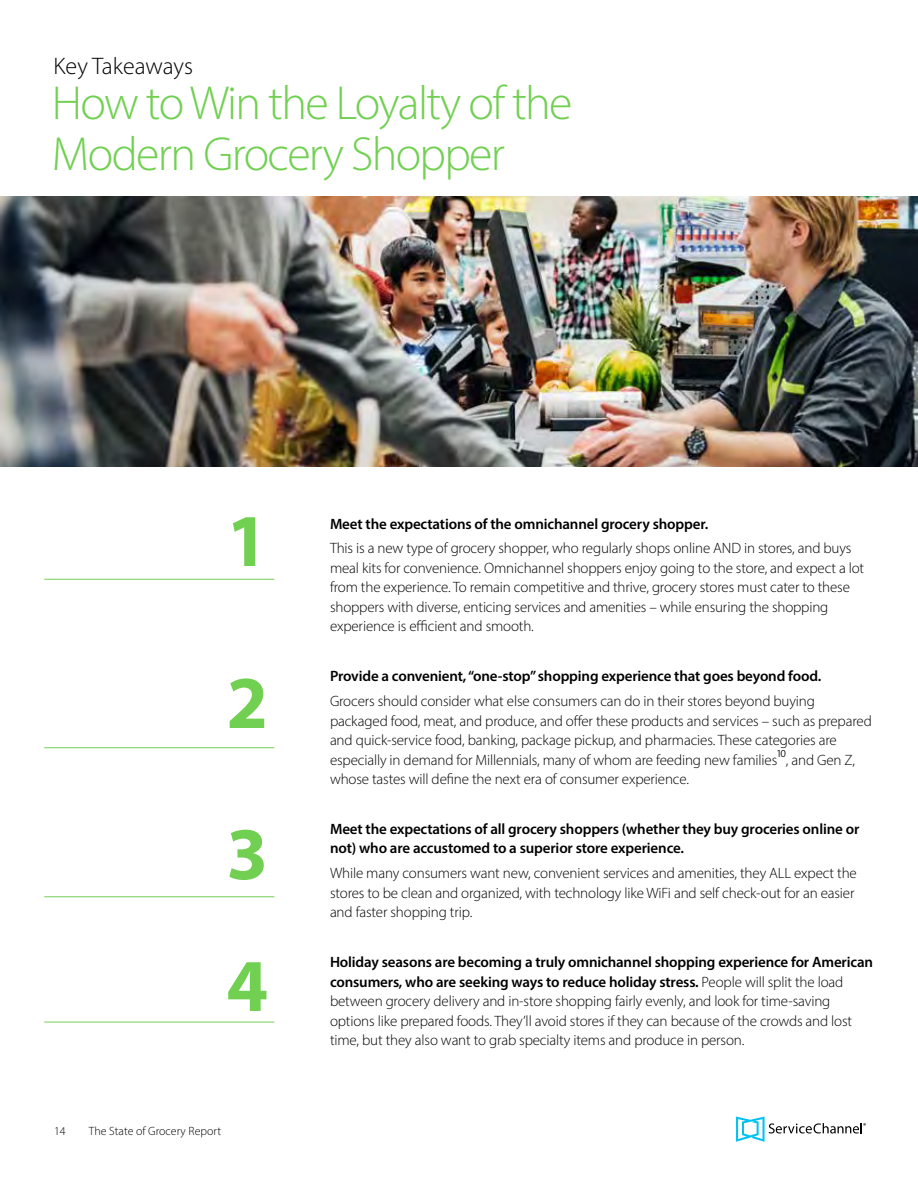
<style>
.page{position:relative;width:918px;height:1188px;background:#fff}
.page>*{position:absolute;margin:0;border:0;box-sizing:border-box;transform-origin:0 0}
.t1{font:700 75px/162px "Myriad Pro";color:#71d052}
.t2{font:300 48px/51px "Myriad Pro";letter-spacing:-.035em;color:#71d052}
.t3{font:300 24px "Myriad Pro";color:#000}
.t4{font:300 15px/19.5px "Myriad Pro";letter-spacing:-.01em;color:#000}
.t5{font:600 15px/19.5px "Myriad Pro";letter-spacing:-.01em;color:#000}
.t6{font:300 12px "Myriad Pro";color:#000}
.s1{font-size:18px}
.s2{font-weight:600}
</style>
<div class="page">
<svg style="left:736px;top:1117px;width:130px;height:25px"></svg>
<img style="left:0;top:197px;width:918px;height:270px">
<hr style="left:44px;top:579px;width:230px;height:1px;background:#71d052">
<hr style="left:44px;top:747px;width:230px;height:1px;background:#71d052">
<hr style="left:44px;top:896px;width:230px;height:1px;background:#71d052">
<hr style="left:44px;top:1022px;width:230px;height:1px;background:#71d052">
<h3 class="t3" style="left:53px;top:52px;width:141px">Key Takeaways</h3>
<h2 class="t2" style="left:52px;top:77px;width:522px">How to Win the Loyalty of the<br>Modern Grocery Shopper</h2>
<h1 class="t1" style="left:227px;top:457px;width:43px">1<br>2</h1>
<h1 class="t1" style="left:227px;top:786px;width:43px;line-height:131.7px">3<br>4</h1>
<p class="t6" style="left:54px;top:1123px;width:13px">14</p>
<p class="t6" style="left:89px;top:1123px;width:134px">The State of Grocery Report</p>
<p class="t5" style="left:330px;top:513px;width:380px">Meet the expectations of the omnichannel grocery shopper.</p>
<p class="t4" style="left:330px;top:539px;width:536px">This is a new type of grocery shopper, who regularly shops online AND in stores, and buys meal kits for convenience. Omnichannel shoppers enjoy going to the store, and expect a lot from the experience. To remain competitive and thrive, grocery stores must cater to these shoppers with diverse, enticing services and amenities – while ensuring the shopping experience is efficient and smooth.</p>
<p class="t5" style="left:330px;top:666px;width:493px">Provide a convenient, “one-stop” shopping experience that goes beyond food.</p>
<p class="t4" style="left:330px;top:691px;width:543px">Grocers should consider what else consumers can do in their stores beyond buying packaged food, meat, and produce, and offer these products and services – such as prepared and quick-service food, banking, package pickup, and pharmacies. These categories are especially in demand for Millennials, many of whom are feeding new families<span class="s1">10</span>, and Gen Z, whose tastes will define the next era of consumer experience.</p>
<p class="t5" style="left:330px;top:819px;width:531px">Meet the expectations of all grocery shoppers (whether they buy groceries online or not) who are accustomed to a superior store experience.</p>
<p class="t4" style="left:330px;top:863px;width:528px">While many consumers want new, convenient services and amenities, they ALL expect the stores to be clean and organized, with technology like WiFi and self check-out for an easier and faster shopping trip.</p>
<p class="t4" style="left:330px;top:952px;width:545px"><span class="s2">Holiday seasons are becoming a truly omnichannel shopping experience for American consumers, who are seeking ways to reduce holiday stress.</span> People will split the load between grocery delivery and in-store shopping fairly evenly, and look for time-saving options like prepared foods. They’ll avoid stores if they can because of the crowds and lost time, but they also want to grab specialty items and produce in person.</p>
</div>
